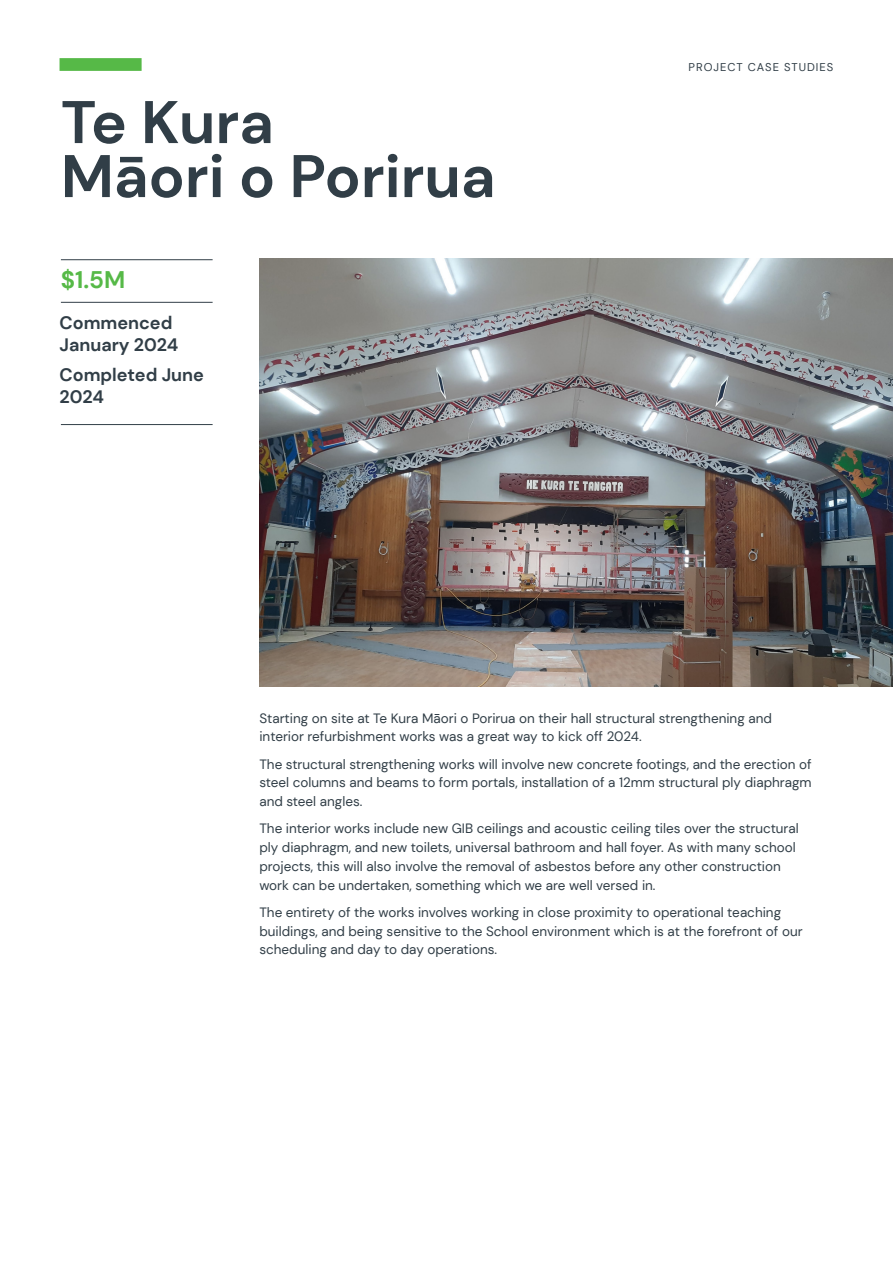
<style>
.page{position:relative;width:893px;height:1263px;background:#fff}
.page>*{position:absolute;margin:0;border:0;box-sizing:border-box;transform-origin:0 0}
.Headings_-_Tender{font:700 60px/54px "DM Sans";color:#313e47}
.t1{font:700 24px "DM Sans";color:#56b947}
.t2{font:700 18px/21.6px "DM Sans";color:#313e47}
.Body_-_Tender{font:13.5px/18.8px "DM Sans";color:#313e47}
.t3{font:11.25px "DM Sans";letter-spacing:.09em;color:#313e47}
</style>
<div class="page">
<div style="left:60px;top:58px;width:82px;height:13px;background:#56b947"></div>
<hr style="left:61px;top:302px;width:152px;height:1px;background:#313e47">
<hr style="left:61px;top:259px;width:152px;height:1px;background:#313e47">
<hr style="left:61px;top:424px;width:152px;height:1px;background:#313e47">
<img style="left:260px;top:259px;width:633px;height:428px">
<p class="Headings_-_Tender" style="left:61px;top:95px;width:436px">Te Kura<br>Māori o Porirua</p>
<p class="t1" style="left:61px;top:265px;width:66px">$1.5M</p>
<p class="t2" style="left:60px;top:312px;width:120px">Commenced<br>January 2024</p>
<p class="t2" style="left:60px;top:364px;width:146px">Completed June<br>2024</p>
<p class="t3" style="left:689px;top:60px;width:146px">PROJECT CASE STUDIES</p>
<p class="Body_-_Tender" style="left:259px;top:708px;width:514px">Starting on site at Te Kura Māori o Porirua on their hall structural strengthening and interior refurbishment works was a great way to kick off 2024.</p>
<p class="Body_-_Tender" style="left:259px;top:754px;width:554px;text-align:justify">The structural strengthening works will involve new concrete footings, and the erection of steel columns and beams to form portals, installation of a 12mm structural ply diaphragm and steel angles.</p>
<p class="Body_-_Tender" style="left:259px;top:819px;width:541px">The interior works include new GIB ceilings and acoustic ceiling tiles over the structural ply diaphragm, and new toilets, universal bathroom and hall foyer. As with many school projects, this will also involve the removal of asbestos before any other construction work can be undertaken, something which we are well versed in.</p>
<p class="Body_-_Tender" style="left:259px;top:903px;width:545px">The entirety of the works involves working in close proximity to operational teaching buildings, and being sensitive to the School environment which is at the forefront of our scheduling and day to day operations.</p>
</div>
